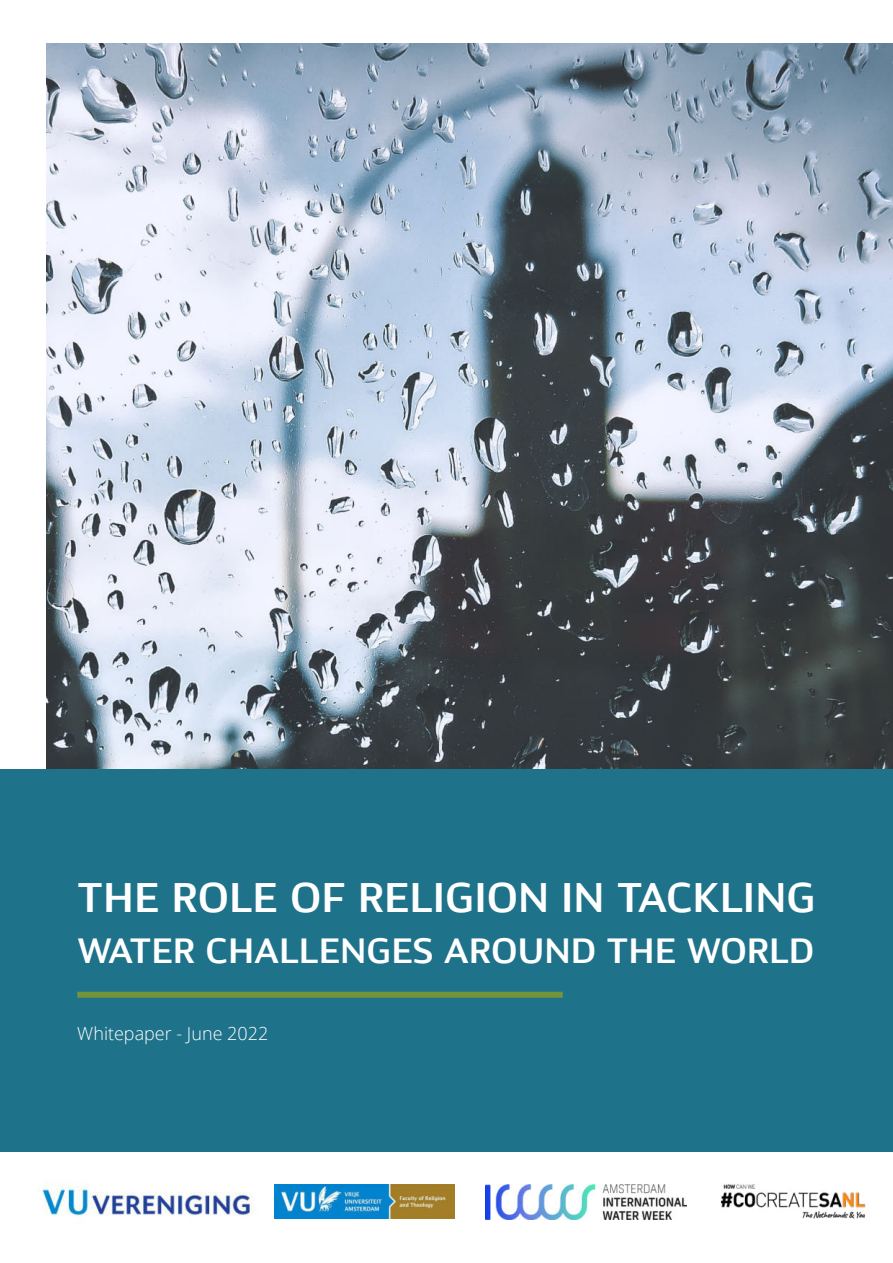
<style>
.page{position:relative;width:893px;height:1263px;background:#fff}
.page>*{position:absolute;margin:0;border:0;box-sizing:border-box;transform-origin:0 0}
.t1{font:500 40.5px "Kandin";color:#fff}
.t2{font:500 34.35px "Kandin";color:#fff}
.t3{font:300 18px "Open Sans";color:#fff}
</style>
<div class="page">
<img style="left:46px;top:43px;width:847px;height:727px">
<div style="left:0;top:770px;width:893px;height:382px;background:#1e728a"></div>
<div style="left:77px;top:992px;width:486px;height:6px;background:#74943a"></div>
<img style="left:274px;top:1185px;width:180px;height:34px">
<img style="left:485px;top:1184px;width:201px;height:35px">
<img style="left:720px;top:1183px;width:146px;height:36px">
<img style="left:42px;top:1186px;width:211px;height:30px">
<p class="t1" style="left:77px;top:874px;width:740px">THE ROLE OF RELIGION IN TACKLING</p>
<p class="t2" style="left:77px;top:931px;width:739px">WATER CHALLENGES AROUND THE WORLD</p>
<p class="t3" style="left:77px;top:1026px;width:193px">Whitepaper - June 2022</p>
</div>
